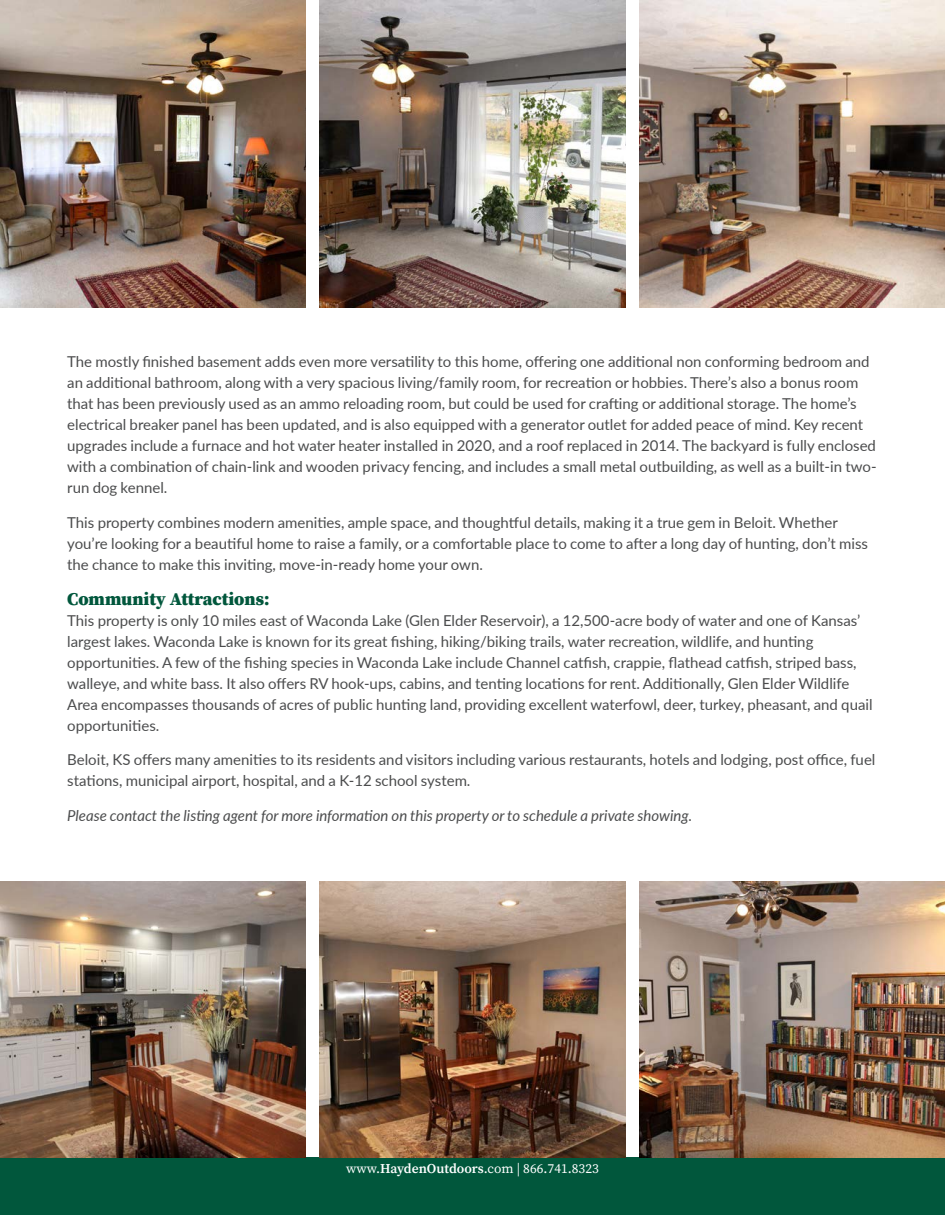
<style>
.page{position:relative;width:945px;height:1215px;background:#fff}
.page>*{position:absolute;margin:0;border:0;box-sizing:border-box;transform-origin:0 0}
.t1{font:900 18px "Source Serif Pro";color:#01573c}
.Description_Paragraph{font:15px/21px "Lato";color:#4b4c4d}
.Description_Paragraph-2{font:italic 15px "Lato";color:#4b4c4d}
.t2{font:13.5px "Source Serif Pro";color:#fff}
.s1{font-weight:600}
</style>
<div class="page">
<div style="left:0;top:1158px;width:945px;height:57px;background:#01573c"></div>
<img style="left:320px;top:0;width:305px;height:308px">
<img style="left:639px;top:0;width:306px;height:308px">
<img style="left:0;top:0;width:306px;height:308px">
<img style="left:320px;top:882px;width:305px;height:276px">
<img style="left:639px;top:882px;width:306px;height:276px">
<img style="left:0;top:882px;width:306px;height:276px">
<p class="Description_Paragraph" style="left:67px;top:351px;width:811px">The mostly finished basement adds even more versatility to this home, offering one additional non conforming bedroom and an additional bathroom, along with a very spacious living/family room, for recreation or hobbies. There’s also a bonus room that has been previously used as an ammo reloading room, but could be used for crafting or additional storage. The home’s electrical breaker panel has been updated, and is also equipped with a generator outlet for added peace of mind. Key recent upgrades include a furnace and hot water heater installed in 2020, and a roof replaced in 2014. The backyard is fully enclosed with a combination of chain-link and wooden privacy fencing, and includes a small metal outbuilding, as well as a built-in two&shy;run dog kennel.</p>
<p class="Description_Paragraph" style="left:67px;top:511px;width:802px">This property combines modern amenities, ample space, and thoughtful details, making it a true gem in Beloit. Whether you’re looking for a beautiful home to raise a family, or a comfortable place to come to after a long day of hunting, don’t miss the chance to make this inviting, move-in-ready home your own.</p>
<p class="t1" style="left:67px;top:586px;width:204px">Community Attractions:</p>
<p class="Description_Paragraph" style="left:67px;top:609px;width:807px">This property is only 10 miles east of Waconda Lake (Glen Elder Reservoir), a 12,500-acre body of water and one of Kansas’ largest lakes. Waconda Lake is known for its great fishing, hiking/biking trails, water recreation, wildlife, and hunting opportunities. A few of the fishing species in Waconda Lake include Channel catfish, crappie, flathead catfish, striped bass, walleye, and white bass. It also offers RV hook-ups, cabins, and tenting locations for rent. Additionally, Glen Elder Wildlife Area encompasses thousands of acres of public hunting land, providing excellent waterfowl, deer, turkey, pheasant, and quail opportunities.</p>
<p class="Description_Paragraph" style="left:67px;top:749px;width:810px">Beloit, KS offers many amenities to its residents and visitors including various restaurants, hotels and lodging, post office, fuel stations, municipal airport, hospital, and a K-12 school system.</p>
<p class="Description_Paragraph-2" style="left:67px;top:805px;width:627px">Please contact the listing agent for more information on this property or to schedule a private showing.</p>
<p class="t2" style="left:346px;top:1160px;width:254px">www.<span class="s1">HaydenOutdoors</span>.com | 866.741.8323</p>
</div>
